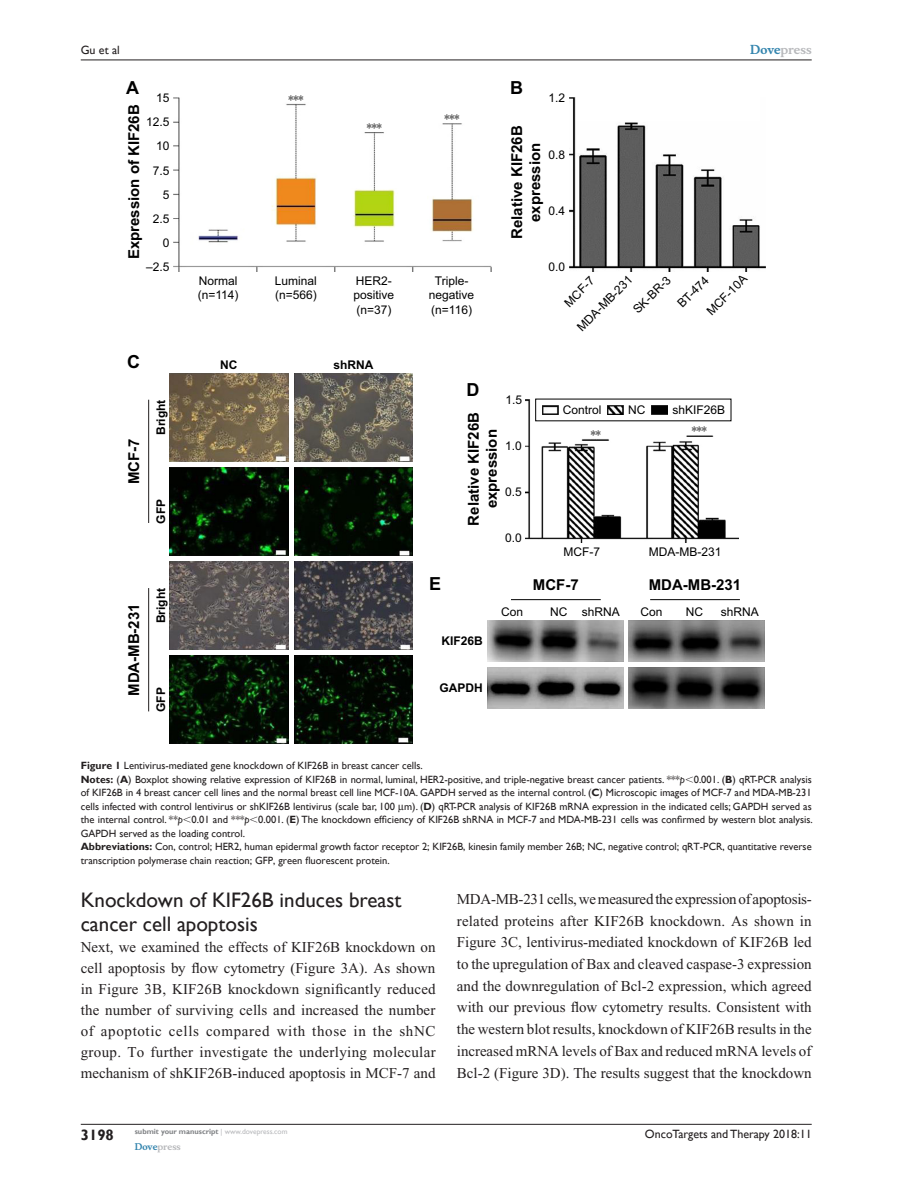
<style>
.page{position:relative;width:918px;height:1188px;background:#fff}
.page>*{position:absolute;margin:0;border:0;box-sizing:border-box;transform-origin:0 0}
.H2-2li{font:21px/24px "Gill Sans";color:#231f20}
.t1{font:700 18px "Arial";color:#000}
.TxF{font:15px/21.8px "Times New Roman";color:#231f20;text-align:justify}
.t2{font:700 15px/18px "Arial";color:#000;text-align:center}
.t3{font:700 15px "Gill Sans";color:#231f20}
.t4{font:12px/24px "Arial";color:#000}
.t5{font:700 12px "Arial";color:#000}
.t6{font:12px "Gill Sans";color:#231f20}
.t7{font:12px "Gill Sans";color:#000}
.t8{font:700 12px "Musee";color:#b8b9bc}
.FigSNRI{font:10.5px/13.5px "Gill Sans";color:#231f20;text-align:justify}
.FigC{font:10.5px "Gill Sans";color:#231f20}
.t9{font:700 9px "Musee";color:#b8b9bc}
.t10{font:700 7.5px "Gill Sans";color:#808285}
.s1{color:#3485ae}
.s2{font-weight:700}
.s3{font-style:italic}
.s4{font-family:"Mathematical Pi One"}
.s5{font-weight:400;color:#b8b9bc}
</style>
<div class="page">
<hr style="left:81px;top:1124px;width:731px;height:1px;background:#231f20">
<hr style="left:81px;top:60px;width:731px;height:1px;background:#231f20">
<img style="left:569px;top:97px;width:196px;height:175px">
<img style="left:173px;top:97px;width:319px;height:175px">
<img style="left:294px;top:561px;width:119px;height:89px">
<img style="left:170px;top:561px;width:118px;height:89px">
<img style="left:294px;top:656px;width:119px;height:88px">
<img style="left:170px;top:656px;width:118px;height:88px">
<img style="left:294px;top:373px;width:119px;height:89px">
<img style="left:294px;top:467px;width:119px;height:89px">
<img style="left:170px;top:467px;width:118px;height:89px">
<img style="left:170px;top:373px;width:118px;height:89px">
<hr style="left:148px;top:400px;width:1px;height:123px;background:#231f20">
<hr style="left:148px;top:588px;width:1px;height:123px;background:#231f20">
<img style="left:526px;top:399px;width:212px;height:144px">
<img style="left:542px;top:405px;width:16px;height:10px">
<img style="left:608px;top:405px;width:16px;height:10px">
<img style="left:652px;top:405px;width:16px;height:9px">
<img style="left:487px;top:667px;width:136px;height:41px">
<img style="left:487px;top:621px;width:136px;height:40px">
<hr style="left:511px;top:599px;width:90px;height:1px;background:#000">
<img style="left:629px;top:667px;width:135px;height:41px">
<img style="left:629px;top:621px;width:135px;height:40px">
<hr style="left:650px;top:599px;width:90px;height:1px;background:#000">
<p class="t6" style="left:81px;top:43px;width:41px">Gu et al</p>
<p class="t1" style="left:126px;top:75px;width:14px">A</p>
<p class="t4" style="left:146px;top:86px;width:25px;text-align:right">15<br>12.5<br>10<br>7.5</p>
<p class="t2" style="left:125px;top:259px;width:157px;rotate:-90deg">Expression of KIF26B</p>
<p class="t4" style="left:146px;top:183px;width:25px;text-align:right">5<br>2.5<br>0 –2.5</p>
<p class="t1" style="left:127px;top:350px;width:14px">C</p>
<p class="t2" style="left:125px;top:484px;width:47px;rotate:-90deg">MCF-7</p>
<p class="t5" style="left:153px;top:435px;width:37px;rotate:-90deg">Bright</p>
<p class="t5" style="left:153px;top:524px;width:26px;rotate:-90deg">GFP</p>
<p class="t2" style="left:125px;top:696px;width:94px;rotate:-90deg">MDA-MB-231</p>
<p class="t5" style="left:153px;top:623px;width:37px;rotate:-90deg">Bright</p>
<p class="t5" style="left:153px;top:712px;width:26px;rotate:-90deg">GFP</p>
<p class="t7" style="left:288px;top:93px;width:17px">***</p>
<p class="t7" style="left:367px;top:121px;width:17px">***</p>
<p class="t7" style="left:444px;top:112px;width:17px">***</p>
<p class="t4" style="left:198px;top:274px;width:42px;line-height:14.4px">Normal (n=114)</p>
<p class="t4" style="left:275px;top:274px;width:44px;line-height:14.4px">Luminal (n=566)</p>
<p class="t4" style="left:354px;top:274px;width:42px;line-height:14.4px">HER2- positive (n=37)</p>
<p class="t4" style="left:429px;top:274px;width:47px;line-height:14.4px;text-align:center">Triple&shy;negative (n=116)</p>
<p class="t5" style="left:220px;top:356px;width:19px">NC</p>
<p class="t5" style="left:333px;top:356px;width:41px">shRNA</p>
<p class="t1" style="left:510px;top:75px;width:14px">B</p>
<p class="t4" style="left:549px;top:86px;width:18px">1.2</p>
<p class="t2" style="left:508px;top:239px;width:115px;rotate:-90deg">Relative KIF26B expression</p>
<p class="t4" style="left:549px;top:143px;width:18px">0.8</p>
<p class="t4" style="left:549px;top:199px;width:18px">0.4</p>
<p class="t8" style="left:750px;top:43px;width:63px"><span class="s1">Dove</span>press</p>
<p class="t4" style="left:549px;top:255px;width:18px">0.0</p>
<p class="t4" style="left:551px;top:302px;width:74px;line-height:26.1px;text-indent:8px;rotate:-45deg">MCF-7<br>MDA-MB-231</p>
<p class="t4" style="left:627px;top:303px;width:49px;rotate:-45deg">SK-BR-3</p>
<p class="t4" style="left:681px;top:285px;width:53px;line-height:26.1px;text-indent:-15px;rotate:-45deg">BT-474<br>MCF-10A</p>
<p class="t1" style="left:429px;top:572px;width:14px">E</p>
<p class="t1" style="left:467px;top:377px;width:14px">D</p>
<p class="t4" style="left:505px;top:388px;width:18px">1.5</p>
<p class="t2" style="left:465px;top:526px;width:115px;rotate:-90deg">Relative KIF26B expression</p>
<p class="t4" style="left:505px;top:434px;width:18px">1.0</p>
<p class="t4" style="left:505px;top:480px;width:18px">0.5</p>
<p class="t4" style="left:505px;top:526px;width:18px">0.0</p>
<p class="t4" style="left:563px;top:398px;width:40px">Control</p>
<p class="t4" style="left:628px;top:398px;width:19px">NC</p>
<p class="t4" style="left:672px;top:398px;width:54px">shKIF26B</p>
<p class="t7" style="left:591px;top:428px;width:12px">**</p>
<p class="t7" style="left:692px;top:424px;width:17px">***</p>
<p class="t4" style="left:563px;top:539px;width:38px">MCF-7</p>
<p class="t4" style="left:649px;top:539px;width:74px">MDA-MB-231</p>
<p class="t2" style="left:533px;top:576px;width:47px">MCF-7</p>
<p class="t2" style="left:649px;top:576px;width:94px">MDA-MB-231</p>
<p class="t4" style="left:501px;top:600px;width:24px">Con</p>
<p class="t4" style="left:550px;top:600px;width:71px">NC shRNA</p>
<p class="t4" style="left:641px;top:600px;width:24px">Con</p>
<p class="t4" style="left:686px;top:600px;width:19px">NC</p>
<p class="t4" style="left:721px;top:600px;width:40px">shRNA</p>
<p class="t5" style="left:442px;top:633px;width:43px">KIF26B</p>
<p class="t5" style="left:440px;top:680px;width:45px">GAPDH</p>
<p class="FigC" style="left:81px;top:759px;width:343px"><span class="s2">Figure 1</span> Lentivirus-mediated gene knockdown of KIF26B in breast cancer cells.</p>
<p class="FigSNRI" style="left:81px;top:772px;width:732px"><span class="s2">Notes:</span> (<span class="s2">A</span>) Boxplot showing relative expression of KIF26B in normal, luminal, HER2-positive, and triple-negative breast cancer patients. ***<span class="s3">p</span><span class="s4">,</span>0.001. (<span class="s2">B</span>) qRT-PCR analysis of KIF26B in 4 breast cancer cell lines and the normal breast cell line MCF-10A. GAPDH served as the internal control. (<span class="s2">C</span>) Microscopic images of MCF-7 and MDA-MB-231 cells infected with control lentivirus or shKIF26B lentivirus (scale bar, 100 m). (<span class="s2">D</span>) qRT-PCR analysis of KIF26B mRNA</p>
<p class="FigSNRI" style="left:81px;top:799px;width:733px;text-indent:511px">expression in the indicated cells; GAPDH served as the internal control. **<span class="s3">p</span><span class="s4">,</span>0.01 and ***<span class="s3">p</span><span class="s4">,</span>0.001. (<span class="s2">E</span>) The knockdown efficiency of KIF26B shRNA in MCF-7 and MDA-MB-231 cells was confirmed by western blot analysis.<br>GAPDH served as the loading control.</p>
<p class="FigSNRI" style="left:81px;top:840px;width:732px"><span class="s2">Abbreviations:</span> Con, control; HER2, human epidermal growth factor receptor 2; KIF26B, kinesin family member 26B; NC, negative control; qRT-PCR, quantitative reverse transcription polymerase chain reaction; GFP, green fluorescent protein.</p>
<p class="H2-2li" style="left:81px;top:888px;width:322px">Knockdown of KIF26B induces breast cancer cell apoptosis</p>
<p class="TxF" style="left:81px;top:936px;width:356px;line-height:21px">Next, we examined the effects of KIF26B knockdown on cell apoptosis by flow cytometry (Figure 3A). As shown in Figure 3B, KIF26B knockdown significantly reduced the number of surviving cells and increased the number of apoptotic cells compared with those in the shNC group. To further investigate the underlying molecular mechanism of shKIF26B-induced apoptosis in MCF-7 and</p>
<p class="TxF" style="left:457px;top:888px;width:356px">MDA-MB-231 cells, we measured the expression of apoptosis&shy;related proteins after KIF26B knockdown. As shown in Figure 3C, lentivirus-mediated knockdown of KIF26B led to the upregulation of Bax and cleaved caspase-3 expression and the downregulation of Bcl-2 expression, which agreed with our previous flow cytometry results. Consistent with the western blot results, knockdown of KIF26B results in the increased mRNA levels of Bax and reduced mRNA levels of Bcl-2 (Figure 3D). The results suggest that the knockdown</p>
<h3 class="t3" style="left:81px;top:1126px;width:35px">3198</h3>
<p class="t10" style="left:135px;top:1127px;width:154px">submit your manuscript <span class="s5">| www.dovepress.com</span></p>
<p class="t9" style="left:135px;top:1141px;width:48px"><span class="s1">Dove</span>press</p>
<p class="t6" style="left:645px;top:1127px;width:168px">OncoTargets and Therapy 2018:11</p>
</div>
